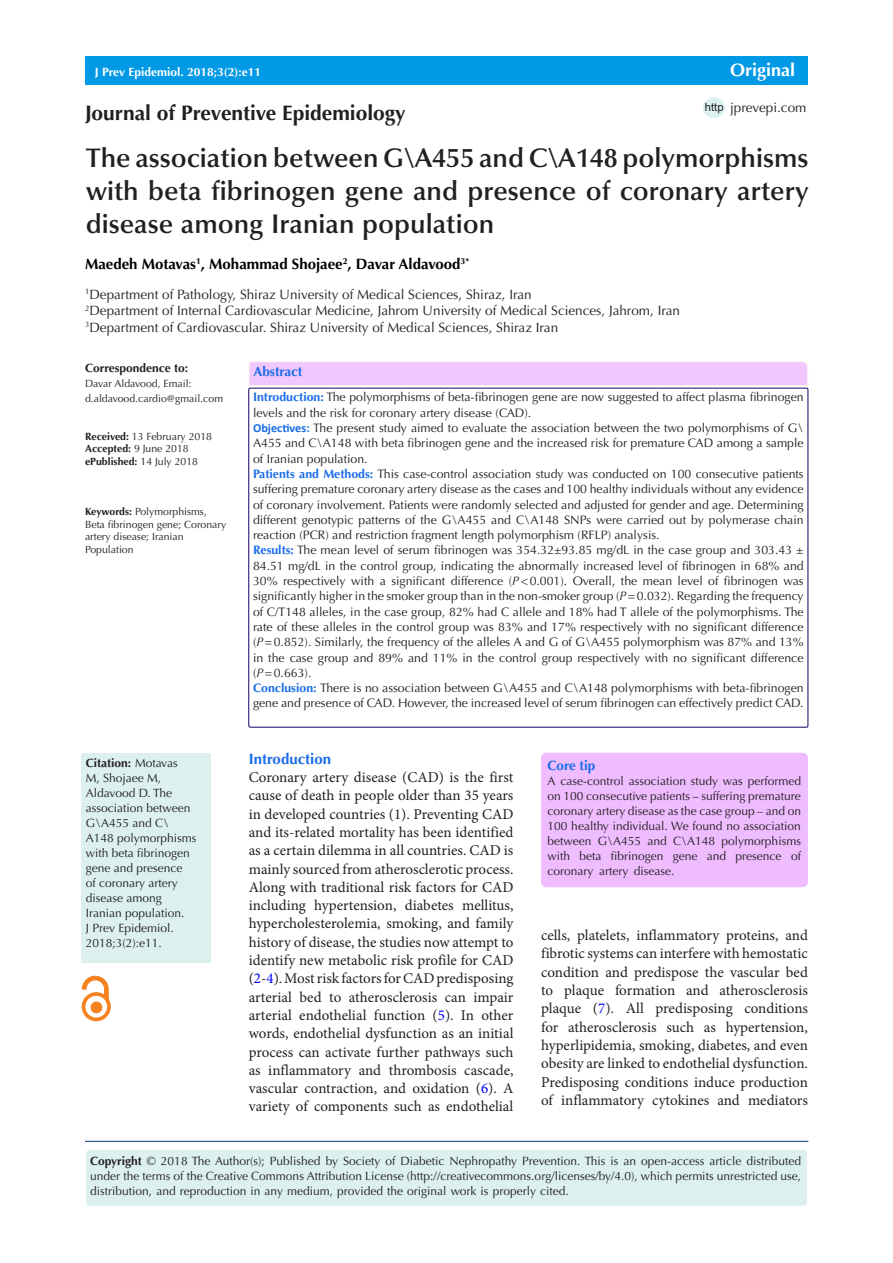
<style>
.page{position:relative;width:893px;height:1263px;background:#fff}
.page>*{position:absolute;margin:0;border:0;box-sizing:border-box;transform-origin:0 0}
.t1{font:600 27px/33px "Optima LT Std";color:#231f20;text-align:justify}
.t2{font:700 21px "Optima LT Std";color:#231f20}
.t3{font:700 18px "Optima LT Std";color:#fff}
.t4{font:15px/18.3px "Minion Pro";color:#231f20;text-align:justify}
.t5{font:700 15px "Optima LT Std";color:#000}
.t6{font:700 15px "Optima LT Std";color:#196ce8}
.t7{font:13.5px "Optima LT Std";color:#231f20}
.t8{font:700 13.5px "Optima LT Std";color:#196ce8}
.t9{font:12.3px/15.3px "Optima LT Std";color:#231f20;text-align:justify}
.t10{font:12px/15px "Optima LT Std";color:#231f20;text-align:justify}
.t11{font:700 12px "Optima LT Std";color:#fff}
.t12{font:700 12px "Optima LT Std";color:#231f20}
.t13{font:11.25px "Arial";color:#231f20}
.t14{font:10.5px/12.6px "Optima LT Std";color:#231f20}
.t15{font:700 10.5px "Optima LT Std";color:#231f20}
.s1{font-weight:700}
.s2{font-weight:400}
.s3{font-weight:700;color:#196ce8}
.s4{font-family:"Calibri";font-weight:700;color:#196ce8}
.s5{font-style:italic}
.s6{color:#00f}
</style>
<div class="page">
<hr style="left:85px;top:1141px;width:723px;height:1px;background:#053278">
<div style="left:85px;top:1149px;width:723px;height:57px;background:#dcf0f0;border-radius:4px"></div>
<div style="left:84px;top:1148px;width:724px;height:59px;border:2px solid #fff;border-radius:4px"></div>
<div style="left:85px;top:56px;width:723px;height:29px;background:#0099e5"></div>
<svg style="left:249px;top:361px;width:559px;height:25px;background:#f1cbfd"></svg>
<div style="left:91px;top:1002px;width:11px;height:11px;background:#f58220;border-radius:50%"></div>
<div style="left:91px;top:1002px;width:11px;height:11px;border:1px solid #f58220;border-radius:50%"></div>
<div style="left:82px;top:992px;width:29px;height:29px;border:4px solid #f58220;border-radius:50%"></div>
<svg style="left:82px;top:976px;width:26px;height:24px"></svg>
<div style="left:82px;top:753px;width:129px;height:209px;background:#dcf0f0"></div>
<div style="left:703px;top:97px;width:22px;height:21px;background:#dcf0f0;border-radius:50%"></div>
<div style="left:541px;top:753px;width:267px;height:134px;background:#eebcff;border-radius:5px"></div>
<p class="t11" style="left:95px;top:65px;width:168px">J Prev Epidemiol. 2018;3(2):e11</p>
<p class="t3" style="left:730px;top:59px;width:67px">Original</p>
<p class="t2" style="left:85px;top:100px;width:322px">Journal of Preventive Epidemiology</p>
<p class="t13" style="left:705px;top:99px;width:20px">http</p>
<p class="t7" style="left:730px;top:100px;width:78px">jprevepi.com</p>
<p class="t1" style="left:86px;top:142px;width:724px">The association between G\A455 and C\A148 polymorphisms with beta fibrinogen gene and presence of coronary artery disease among Iranian population</p>
<p class="t5" style="left:85px;top:255px;width:386px">Maedeh Motavas<sup>1</sup>, Mohammad Shojaee<sup>2</sup>, Davar Aldavood<sup>3*</sup></p>
<p class="t7" style="left:85px;top:286px;width:448px"><sup>1</sup>Department of Pathology, Shiraz University of Medical Sciences, Shiraz, Iran</p>
<p class="t7" style="left:85px;top:303px;width:596px"><sup>2</sup>Department of Internal Cardiovascular Medicine, Jahrom University of Medical Sciences, Jahrom, Iran</p>
<p class="t7" style="left:85px;top:319px;width:475px"><sup>3</sup>Department of Cardiovascular. Shiraz University of Medical Sciences, Shiraz Iran</p>
<p class="t12" style="left:85px;top:361px;width:105px">Correspondence to:</p>
<p class="t14" style="left:85px;top:376px;width:140px;line-height:15px">Davar Aldavood, Email: d.aldavood.cardio@gmail.com</p>
<p class="t14" style="left:85px;top:430px;width:129px"><span class="s1">Received:</span> 13 February 2018</p>
<p class="t15" style="left:85px;top:442px;width:105px">Accepted: <span class="s2">9 June 2018</span></p>
<p class="t15" style="left:85px;top:455px;width:115px">ePublished: <span class="s2">14 July 2018</span></p>
<p class="t14" style="left:85px;top:505px;width:143px"><span class="s1">Keywords:</span> Polymorphisms,<br>Beta fibrinogen gene; Coronary artery disease; Iranian<br>Population</p>
<p class="t8" style="left:253px;top:364px;width:51px">Abstract</p>
<p class="t9" style="left:253px;top:390px;width:552px"><span class="s3">Introduction:</span> The polymorphisms of beta-fibrinogen gene are now suggested to affect plasma fibrinogen levels and the risk for coronary artery disease (CAD).</p>
<p class="t9" style="left:253px;top:420px;width:552px"><span class="s4">Objectives:</span> The present study aimed to evaluate the association between the two polymorphisms of G\ A455 and C\A148 with beta fibrinogen gene and the increased risk for premature CAD among a sample of Iranian population.</p>
<p class="t9" style="left:253px;top:466px;width:552px"><span class="s3">Patients and Methods:</span> This case-control association study was conducted on 100 consecutive patients suffering premature coronary artery disease as the cases and 100 healthy individuals without any evidence of coronary involvement. Patients were randomly selected and adjusted for gender and age. Determining different genotypic patterns of the G\A455 and C\A148 SNPs were carried out by polymerase chain reaction (PCR) and restriction fragment length polymorphism (RFLP) analysis.</p>
<p class="t9" style="left:253px;top:543px;width:552px"><span class="s3">Results:</span> The mean level of serum fibrinogen was 354.32±93.85 mg/dL in the case group and 303.43 ± 84.51 mg/dL in the control group, indicating the abnormally increased level of fibrinogen in 68% and 30% respectively with a significant difference (<span class="s5">P</span>&lt;0.001). Overall, the mean level of fibrinogen was significantly higher in the smoker group than in the non-smoker group (<span class="s5">P</span>=0.032). Regarding the frequency of C/T148 alleles, in the case group, 82% had C allele and 18% had T allele of the polymorphisms. The rate of these alleles in the control group was 83% and 17% respectively with no significant difference (<span class="s5">P</span>=0.852). Similarly, the frequency of the alleles A and G of G\A455 polymorphism was 87% and 13% in the case group and 89% and 11% in the control group respectively with no significant difference (<span class="s5">P</span>=0.663).</p>
<p class="t9" style="left:253px;top:680px;width:552px"><span class="s3">Conclusion:</span> There is no association between G\A455 and C\A148 polymorphisms with beta-fibrinogen gene and presence of CAD. However, the increased level of serum fibrinogen can effectively predict CAD.</p>
<p class="t10" style="left:86px;top:755px;width:112px;text-align:left"><span class="s1">Citation:</span> Motavas<br>M, Shojaee M,<br>Aldavood D. The association between<br>G\A455 and C\<br>A148 polymorphisms with beta fibrinogen gene and presence<br>of coronary artery disease among<br>Iranian population.<br>J Prev Epidemiol.<br>2018;3(2):e11.</p>
<p class="t6" style="left:249px;top:750px;width:84px">Introduction</p>
<p class="t4" style="left:249px;top:768px;width:266px">Coronary artery disease (CAD) is the first cause of death in people older than 35 years in developed countries (1). Preventing CAD and its-related mortality has been identified as a certain dilemma in all countries. CAD is mainly sourced from atherosclerotic process.<br>Along with traditional risk factors for CAD including hypertension, diabetes mellitus, hypercholesterolemia, smoking, and family history of disease, the studies now attempt to identify new metabolic risk profile for CAD (<span class="s6">2</span>-<span class="s6">4</span>). Most risk factors for CAD predisposing arterial bed to atherosclerosis can impair arterial endothelial function (<span class="s6">5</span>). In other words, endothelial dysfunction as an initial process can activate further pathways such as inflammatory and thrombosis cascade, vascular contraction, and oxidation (<span class="s6">6</span>). A variety of components such as endothelial</p>
<p class="t8" style="left:547px;top:758px;width:49px">Core tip</p>
<p class="t10" style="left:547px;top:774px;width:255px">A case-control association study was performed on 100 consecutive patients – suffering premature coronary artery disease as the case group – and on 100 healthy individual. We found no association between G\A455 and C\A148 polymorphisms with beta fibrinogen gene and presence of coronary artery disease.</p>
<p class="t4" style="left:541px;top:926px;width:268px">cells, platelets, inflammatory proteins, and fibrotic systems can interfere with hemostatic condition and predispose the vascular bed to plaque formation and atherosclerosis plaque (<span class="s6">7</span>). All predisposing conditions for atherosclerosis such as hypertension, hyperlipidemia, smoking, diabetes, and even obesity are linked to endothelial dysfunction.<br>Predisposing conditions induce production of inflammatory cytokines and mediators</p>
<p class="t10" style="left:90px;top:1153px;width:713px"><span class="s1">Copyright</span> © 2018 The Author(s); Published by Society of Diabetic Nephropathy Prevention. This is an open-access article distributed under the terms of the Creative Commons Attribution License (http://creativecommons.org/licenses/by/4.0), which permits unrestricted use, distribution, and reproduction in any medium, provided the original work is properly cited.</p>
</div>
